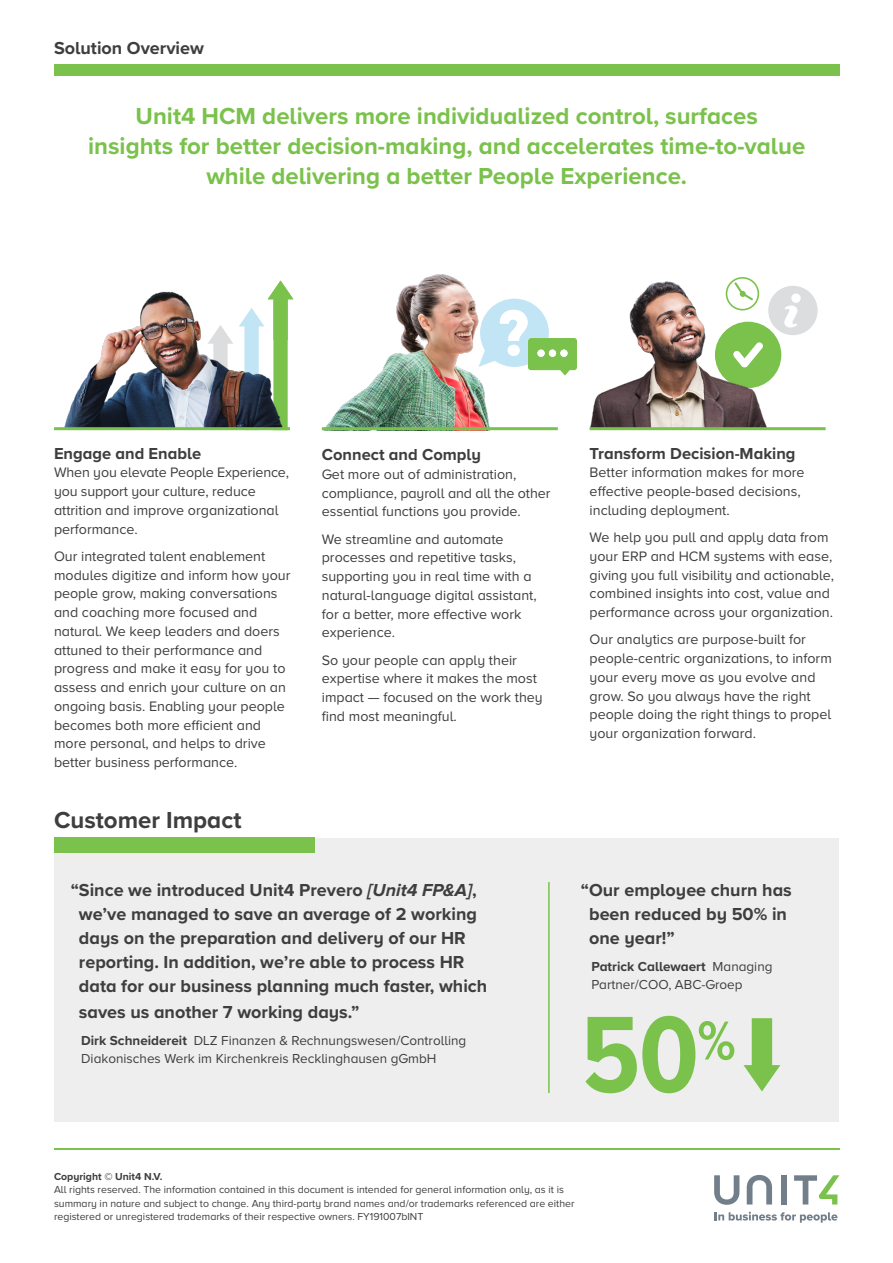
<style>
.page{position:relative;width:893px;height:1263px;background:#fff}
.page>*{position:absolute;margin:0;border:0;box-sizing:border-box;transform-origin:0 0}
.t1{font:700 112.5px "Proxima Nova A Cond";color:#7ac24b}
.t2{font:700 24px/30px "Proxima Nova A";color:#7ac24b;text-align:center}
.t3{font:700 24px "Proxima Nova A";color:#3e3e3f}
.t4{font:700 18px/24.3px "Proxima Nova A";color:#3e3e3f}
.t5{font:700 16.5px "Proxima Nova A";color:#3e3e3f}
.t6{font:14.25px/18.8px "Proxima Nova A";color:#3e3e3f}
.t7{font:13.5px/18px "Proxima Nova A";color:#3e3e3f}
.t8{font:10.5px/13.5px "Proxima Nova A";color:#3e3e3f}
.t9{font:700 10.5px "Proxima Nova A";color:#3e3e3f}
.s1{font-style:italic}
.s2{font-weight:700}
</style>
<div class="page">
<svg style="left:517px;top:299px;width:49px;height:77px"></svg>
<img style="left:321px;top:274px;width:196px;height:156px">
<img style="left:64px;top:280px;width:230px;height:147px">
<img style="left:566px;top:281px;width:216px;height:148px">
<svg style="left:726px;top:277px;width:33px;height:33px"></svg>
<div style="left:54px;top:838px;width:784px;height:283px;background:#eeeeef"></div>
<div style="left:54px;top:64px;width:785px;height:12px;background:#7ac24b"></div>
<div style="left:54px;top:838px;width:261px;height:15px;background:#7ac24b"></div>
<hr style="left:548px;top:882px;width:2px;height:211px;background:#7ac24b">
<hr style="left:54px;top:427px;width:236px;height:3px;background:#7ac24b">
<hr style="left:322px;top:427px;width:236px;height:3px;background:#7ac24b">
<hr style="left:590px;top:427px;width:236px;height:3px;background:#7ac24b">
<svg style="left:768px;top:286px;width:50px;height:49px"></svg>
<svg style="left:743px;top:1018px;width:37px;height:73px"></svg>
<svg style="left:715px;top:1212px;width:122px;height:11px"></svg>
<svg style="left:714px;top:1175px;width:25px;height:30px"></svg>
<svg style="left:747px;top:1175px;width:25px;height:29px"></svg>
<div style="left:781px;top:1175px;width:5px;height:29px;background:#727f8a"></div>
<svg style="left:794px;top:1175px;width:45px;height:29px"></svg>
<hr style="left:54px;top:1148px;width:785px;height:2px;background:#7ac24b">
<p class="t4" style="left:54px;top:35px;width:151px">Solution Overview</p>
<p class="t2" style="left:88px;top:101px;width:719px">Unit4 HCM delivers more individualized control, surfaces<br>insights for better decision-making, and accelerates time-to-value while delivering a better People Experience.</p>
<p class="t5" style="left:54px;top:441px;width:149px">Engage and Enable</p>
<p class="t6" style="left:54px;top:463px;width:237px">When you elevate People Experience, you support your culture, reduce attrition and improve organizational performance.</p>
<p class="t6" style="left:54px;top:547px;width:238px">Our integrated talent enablement modules digitize and inform how your people grow, making conversations and coaching more focused and natural. We keep leaders and doers attuned to their performance and progress and make it easy for you to assess and enrich your culture on an ongoing basis. Enabling your people becomes both more efficient and more personal, and helps to drive better business performance.</p>
<p class="t3" style="left:54px;top:802px;width:189px">Customer Impact</p>
<p class="t5" style="left:322px;top:442px;width:161px">Connect and Comply</p>
<p class="t6" style="left:322px;top:465px;width:230px">Get more out of administration, compliance, payroll and all the other essential functions you provide.</p>
<p class="t6" style="left:322px;top:529px;width:216px">We streamline and automate processes and repetitive tasks, supporting you in real time with a natural-language digital assistant, for a better, more effective work experience.</p>
<p class="t6" style="left:322px;top:650px;width:222px">So your people can apply their expertise where it makes the most impact — focused on the work they find most meaningful.</p>
<p class="t4" style="left:79px;top:878px;width:410px;text-indent:-8px">“Since we introduced Unit4 Prevero <span class="s1">[Unit4 FP&amp;A]</span>, we’ve managed to save an average of 2 working days on the preparation and delivery of our HR reporting. In addition, we’re able to process HR data for our business planning much faster, which saves us another 7 working days.”</p>
<p class="t7" style="left:81px;top:1031px;width:387px"><span class="s2">Dirk Schneidereit</span> DLZ Finanzen &amp; Rechnungswesen/Controlling<br>Diakonisches Werk im Kirchenkreis Recklinghausen gGmbH</p>
<p class="t5" style="left:590px;top:441px;width:207px">Transform Decision-Making</p>
<p class="t6" style="left:590px;top:463px;width:216px">Better information makes for more effective people-based decisions, including deployment.</p>
<p class="t6" style="left:590px;top:528px;width:246px">We help you pull and apply data from your ERP and HCM systems with ease, giving you full visibility and actionable, combined insights into cost, value and performance across your organization.</p>
<p class="t6" style="left:590px;top:630px;width:244px">Our analytics are purpose-built for people-centric organizations, to inform your every move as you evolve and grow. So you always have the right people doing the right things to propel your organization forward.</p>
<p class="t4" style="left:589px;top:878px;width:204px;text-indent:-8px">“Our employee churn has been reduced by 50% in one year!”</p>
<p class="t7" style="left:591px;top:957px;width:183px"><span class="s2">Patrick Callewaert</span> Managing<br>Partner/COO, ABC-Groep</p>
<p class="t1" style="left:581px;top:972px;width:156px">50<sup>%</sup></p>
<p class="t9" style="left:54px;top:1168px;width:110px">Copyright © Unit4 N.V.</p>
<p class="t8" style="left:54px;top:1183px;width:522px">All rights reserved. The information contained in this document is intended for general information only, as it is summary in nature and subject to change. Any third-party brand names and/or trademarks referenced are either registered or unregistered trademarks of their respective owners. FY191007bINT</p>
</div>
